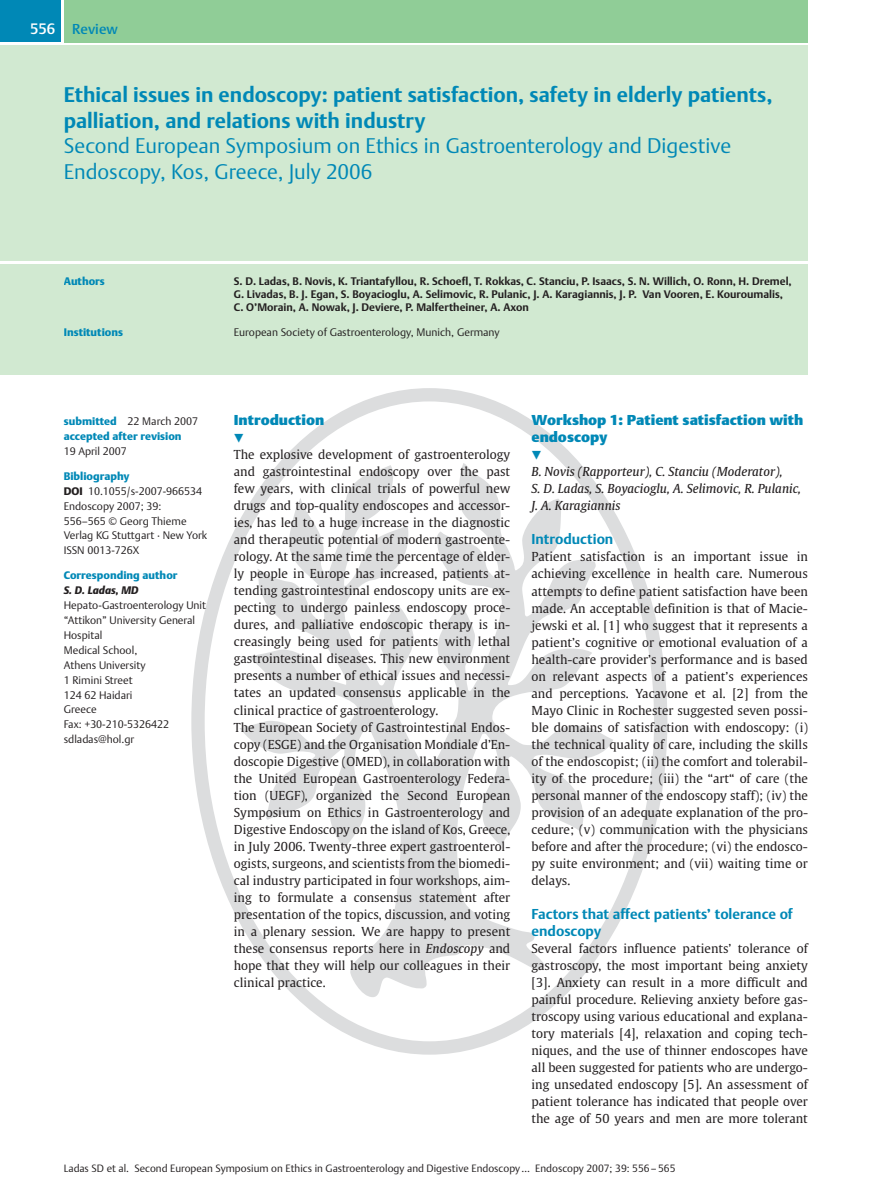
<style>
.page{position:relative;width:893px;height:1191px;background:#fff}
.page>*{position:absolute;margin:0;border:0;box-sizing:border-box;transform-origin:0 0}
.t1{font:20.85px/25.5px "Adv PS.AT57016 T";color:#0088b6}
.t2{font:20.85px/25.5px "Adv PS.AT57012 T";color:#0088b6}
.t3{font:14.25px/17px "Adv PS.AT57016 T";color:#0088b6}
.t4{font:14.25px/17px "Adv PS.AT57018 T";color:#0088b6}
.t5{font:14.25px "Adv PS.AT57014 T";color:#0088b6}
.t6{font:12.3px/17px "Adv PS THGULREG";color:#231f20;text-align:justify}
.t7{font:12.3px/17px "Adv PS THGULITA";color:#231f20}
.t8{font:11.25px "Adv Pi 3";color:#0088b6;scale:.9 1}
.t9{font:10.8px/14.9px "Adv PS.AT57012 T";color:#231f20}
.t10{font:10.8px/12.8px "Adv PS.AT57016 T";color:#231f20}
.t11{font:10.8px "Adv PS.AT57019 T";color:#0088b6}
.t12{font:10.8px "Adv PS.AT57039 T";color:#231f20}
.t13{font:10.5px "Adv PS.AT57012 T";color:#231f20}
.s1{font-size:15px;color:#fff}
.s2{font-family:"Adv PS THGULITA"}
.s3{font-family:"Adv PS.AT57019 T";color:#0088b6}
.s4{font-family:"Adv PS.AT57019 T"}
</style>
<div class="page">
<svg style="left:191px;top:388px;width:476px;height:666px"></svg>
<div style="left:64px;top:45px;width:744px;height:216px;background:#d1e9d1"></div>
<div style="left:64px;top:264px;width:744px;height:110px;background:#d1e9d1"></div>
<div style="left:64px;top:0;width:744px;height:43px;background:#90cd97"></div>
<div style="left:0;top:0;width:64px;height:43px;background:#0088b6"></div>
<hr style="left:62px;top:0;width:2px;height:43px;background:#fff">
<div style="left:0;top:45px;width:64px;height:216px;background:#d1e9d1"></div>
<div style="left:0;top:264px;width:64px;height:110px;background:#d1e9d1"></div>
<p class="t5" style="left:30px;top:23px;width:89px"><span class="s1">556</span> Review</p>
<h1 class="t1" style="left:64px;top:84px;width:710px">Ethical issues in endoscopy: patient satisfaction, safety in elderly patients, palliation, and relations with industry</h1>
<h1 class="t2" style="left:64px;top:135px;width:669px">Second European Symposium on Ethics in Gastroenterology and Digestive<br>Endoscopy, Kos, Greece, July 2006</h1>
<p class="t11" style="left:64px;top:277px;width:43px">Authors</p>
<p class="t10" style="left:234px;top:276px;width:559px">S. D. Ladas, B. Novis, K. Triantafyllou, R. Schoefl, T. Rokkas, C. Stanciu, P. Isaacs, S. N. Willich, O. Ronn, H. Dremel,<br>G. Livadas, B. J. Egan, S. Boyacioglu, A. Selimovic, R. Pulanic, J. A. Karagiannis, J. P. Van Vooren, E. Kouroumalis,<br>C. O’Morain, A. Nowak, J. Deviere, P. Malfertheiner, A. Axon</p>
<p class="t11" style="left:64px;top:328px;width:61px">Institutions</p>
<p class="t9" style="left:234px;top:326px;width:267px">European Society of Gastroenterology, Munich, Germany</p>
<p class="t4" style="left:531px;top:413px;width:273px">Workshop 1: Patient satisfaction with endoscopy</p>
<p class="t8" style="left:531px;top:447px;width:13px">!</p>
<p class="t7" style="left:531px;top:464px;width:271px">B. Novis (Rapporteur), C. Stanciu (Moderator),<br>S. D. Ladas, S. Boyacioglu, A. Selimovic, R. Pulanic,<br>J. A. Karagiannis</p>
<p class="t3" style="left:531px;top:532px;width:83px">Introduction</p>
<p class="t6" style="left:531px;top:549px;width:278px">Patient satisfaction is an important issue in achieving excellence in health care. Numerous attempts to define patient satisfaction have been made. An acceptable definition is that of Macie&shy;jewski et al. [1] who suggest that it represents a patient’s cognitive or emotional evaluation of a health-care provider’s performance and is based on relevant aspects of a patient’s experiences and perceptions. Yacavone et al. [2] from the Mayo Clinic in Rochester suggested seven possi&shy;ble domains of satisfaction with endoscopy: (i) the technical quality of care, including the skills of the endoscopist; (ii) the comfort and tolerabil&shy;ity of the procedure; (iii) the “art“ of care (the personal manner of the endoscopy staff); (iv) the provision of an adequate explanation of the pro&shy;cedure; (v) communication with the physicians before and after the procedure; (vi) the endosco&shy;py suite environment; and (vii) waiting time or delays.</p>
<p class="t3" style="left:531px;top:906px;width:263px">Factors that affect patients’ tolerance of endoscopy</p>
<p class="t6" style="left:531px;top:940px;width:278px">Several factors influence patients’ tolerance of gastroscopy, the most important being anxiety [3]. Anxiety can result in a more difficult and painful procedure. Relieving anxiety before gas&shy;troscopy using various educational and explana&shy;tory materials [4], relaxation and coping tech&shy;niques, and the use of thinner endoscopes have all been suggested for patients who are undergo&shy;ing unsedated endoscopy [5]. An assessment of patient tolerance has indicated that people over the age of 50 years and men are more tolerant</p>
<p class="t13" style="left:64px;top:1163px;width:613px">Ladas SD et al. Second European Symposium on Ethics in Gastroenterology and Digestive Endoscopy… Endoscopy 2007; 39: 556 – 565</p>
<p class="t4" style="left:234px;top:413px;width:92px">Introduction</p>
<p class="t8" style="left:234px;top:430px;width:13px">!</p>
<p class="t6" style="left:234px;top:447px;width:278px;text-align:left">The explosive development of gastroenterology and gastrointestinal endoscopy over the past few years, with clinical trials of powerful new drugs and top-quality endoscopes and accessor&shy;ies, has led to a huge increase in the diagnostic and therapeutic potential of modern gastroente&shy;rology. At the same time the percentage of elder&shy;ly people in Europe has increased, patients at&shy;tending gastrointestinal endoscopy units are ex&shy;pecting to undergo painless endoscopy proce&shy;dures, and palliative endoscopic therapy is in&shy;creasingly being used for patients with lethal gastrointestinal diseases. This new environment presents a number of ethical issues and necessi&shy;tates an updated consensus applicable in the clinical practice of gastroenterology.<br>The European Society of Gastrointestinal Endos&shy;copy (ESGE) and the Organisation Mondiale d’En&shy;doscopie Digestive (OMED), in collaboration with the United European Gastroenterology Federa&shy;tion (UEGF), organized the Second European Symposium on Ethics in Gastroenterology and Digestive Endoscopy on the island of Kos, Greece, in July 2006. Twenty-three expert gastroenterol&shy;ogists, surgeons, and scientists from the biomedi&shy;cal industry participated in four workshops, aim&shy;ing to formulate a consensus statement after presentation of the topics, discussion, and voting in a plenary session. We are happy to present these consensus reports here in <span class="s2">Endoscopy</span> and hope that they will help our colleagues in their clinical practice.</p>
<p class="t9" style="left:64px;top:414px;width:136px"><span class="s3">submitted</span> 22 March 2007</p>
<p class="t11" style="left:64px;top:431px;width:119px">accepted after revision</p>
<p class="t9" style="left:64px;top:444px;width:65px">19 April 2007</p>
<p class="t11" style="left:64px;top:471px;width:67px">Bibliography</p>
<p class="t9" style="left:64px;top:484px;width:145px"><span class="s4">DOI</span> 10.1055/s-2007-966534<br>Endoscopy 2007; 39:<br>556–565 - Georg Thieme<br>Verlag KG Stuttgart · New York<br>ISSN 0013-726X</p>
<p class="t11" style="left:64px;top:571px;width:115px">Corresponding author</p>
<p class="t12" style="left:64px;top:586px;width:76px">S. D. Ladas, MD</p>
<p class="t9" style="left:64px;top:599px;width:144px">Hepato-Gastroenterology Unit “Attikon” University General<br>Hospital<br>Medical School,<br>Athens University<br>1 Rimini Street<br>124 62 Haidari<br>Greece<br>Fax: +30-210-5326422 sdladas@hol.gr</p>
</div>
